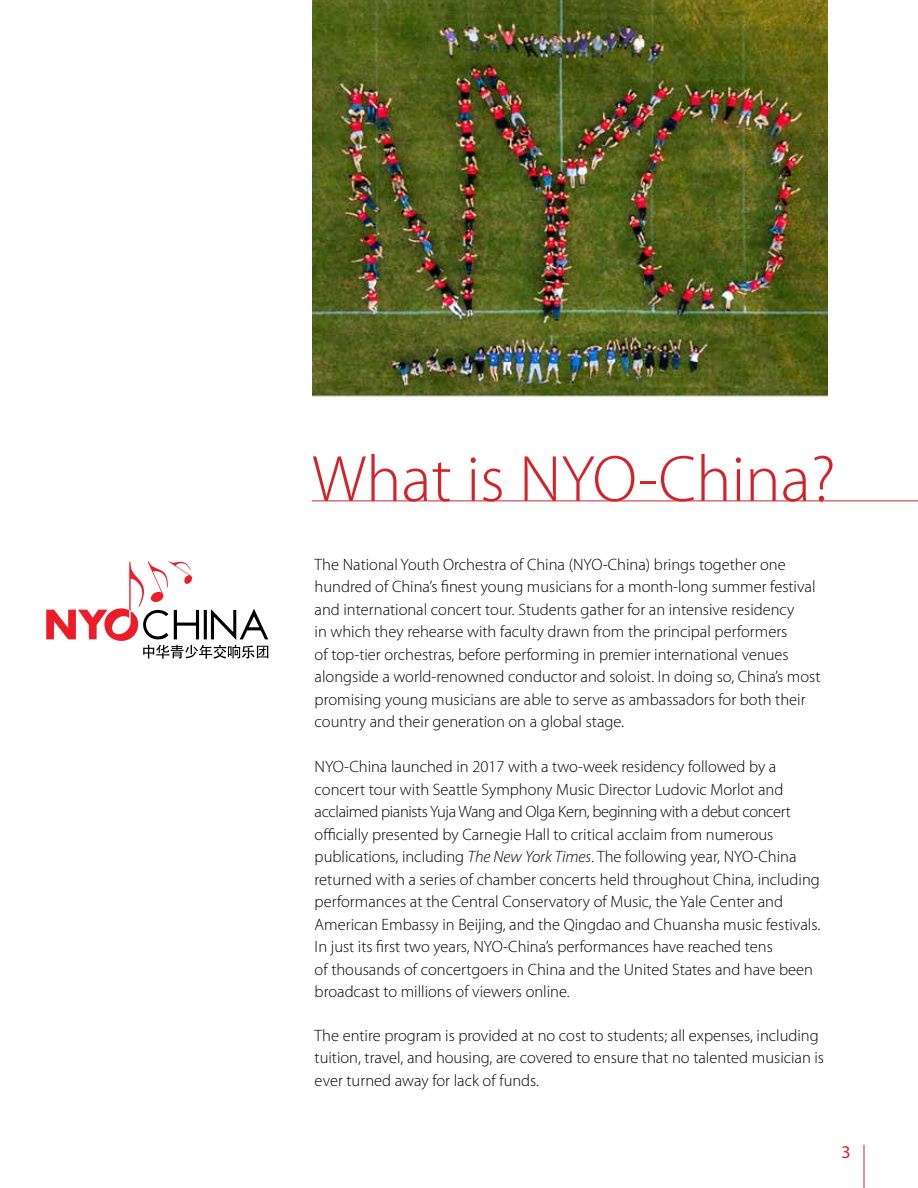
<style>
.page{position:relative;width:918px;height:1188px;background:#fff}
.page>*{position:absolute;margin:0;border:0;box-sizing:border-box;transform-origin:0 0}
.t1{font:300 66px "Myriad Pro";color:#d2232a}
.t2{font:18px "Myriad Pro";color:#d2232a}
.t3{font:300 16.5px/22.5px "Myriad Pro";color:#000}
.s1{font-style:italic}
</style>
<div class="page">
<hr style="left:864px;top:1145px;width:1px;height:43px;background:#d2232a">
<hr style="left:312px;top:501px;width:606px;height:1px;background:#d2232a">
<img style="left:312px;top:0;width:516px;height:397px">
<svg style="left:46px;top:561px;width:222px;height:98px"></svg>
<h1 class="t1" style="left:312px;top:443px;width:525px">What is NYO-China?</h1>
<p class="t3" style="left:315px;top:553px;width:507px">The National Youth Orchestra of China (NYO-China) brings together one hundred of China’s finest young musicians for a month-long summer festival and international concert tour. Students gather for an intensive residency<br>in which they rehearse with faculty drawn from the principal performers<br>of top-tier orchestras, before performing in premier international venues alongside a world-renowned conductor and soloist. In doing so, China’s most promising young musicians are able to serve as ambassadors for both their country and their generation on a global stage.</p>
<p class="t3" style="left:315px;top:756px;width:507px">NYO-China launched in 2017 with a two-week residency followed by a concert tour with Seattle Symphony Music Director Ludovic Morlot and acclaimed pianists Yuja Wang and Olga Kern, beginning with a debut concert officially presented by Carnegie Hall to critical acclaim from numerous publications, including <span class="s1">The New York Times</span>. The following year, NYO-China returned with a series of chamber concerts held throughout China, including performances at the Central Conservatory of Music, the Yale Center and American Embassy in Beijing, and the Qingdao and Chuansha music festivals.<br>In just its first two years, NYO-China’s performances have reached tens<br>of thousands of concertgoers in China and the United States and have been broadcast to millions of viewers online.</p>
<p class="t3" style="left:315px;top:1024px;width:511px">The entire program is provided at no cost to students; all expenses, including tuition, travel, and housing, are covered to ensure that no talented musician is ever turned away for lack of funds.</p>
<p class="t2" style="left:841px;top:1141px;width:11px">3</p>
</div>
